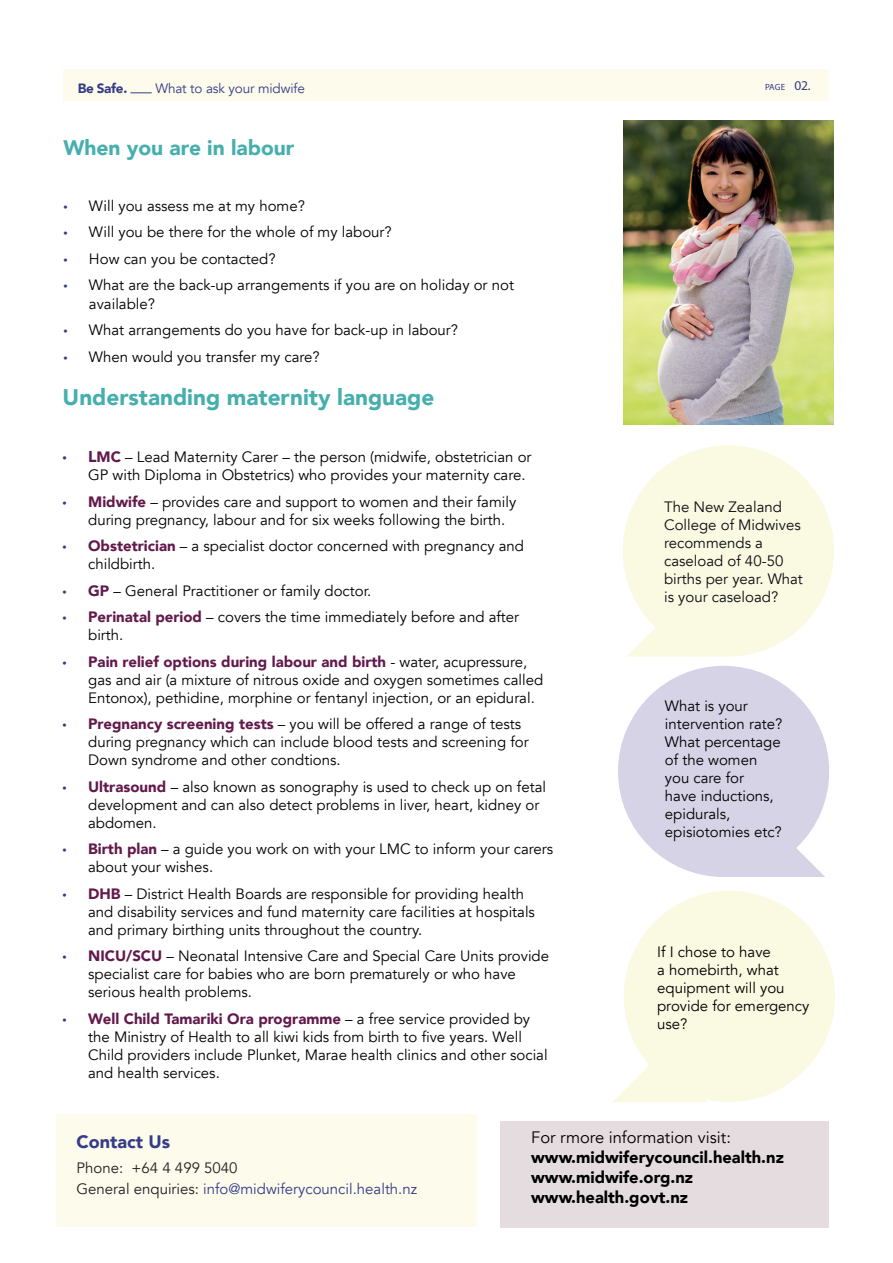
<style>
.page{position:relative;width:893px;height:1263px;background:#fff}
.page>*{position:absolute;margin:0;border:0;box-sizing:border-box;transform-origin:0 0}
.t1{font:900 22.5px "Avenir";color:#46afae}
.t2{font:900 21px "Avenir";color:#46afae}
.t3{font:900 18px "Avenir";color:#363c88}
.t4{font:900 16.5px/19.8px "Avenir";color:#000001}
.t5{font:16.5px "Avenir";color:#000001}
.t6{font:15px/18px "Avenir";color:#000001}
.t7{font:15px/18px "Avenir";color:#0b0e11}
.t8{font:15px/21px "Avenir";color:#231f20}
.t9{font:13.5px "Avenir";letter-spacing:-.01em;color:#363c88}
.t10{font:900 13.5px "Avenir";letter-spacing:-.02em;color:#363c88}
.t11{font:9px "Myriad Pro";color:#363c88}
.s1{font-size:13.5px}
.s2{font-family:"Myriad Pro";color:#363c88}
.s3{font-family:"Myriad Pro";font-size:15.75px;color:#363c88}
.s4{font-weight:900;font-size:15.75px;color:#62194b}
.s5{font-weight:900;color:#62194b}
.s6{color:#363c88}
</style>
<div class="page">
<div style="left:64px;top:69px;width:765px;height:31px;background:#fcfbec"></div>
<svg style="left:130px;top:92px;width:22px;height:1px"></svg>
<svg style="left:627px;top:598px;width:91px;height:58px"></svg>
<div style="left:623px;top:445px;width:211px;height:211px;background:#faf9e2;border-radius:50%"></div>
<svg style="left:613px;top:1044px;width:94px;height:58px"></svg>
<div style="left:624px;top:891px;width:211px;height:211px;background:#faf9e2;border-radius:50%"></div>
<div style="left:618px;top:666px;width:211px;height:211px;background:#d5d3e5;border-radius:50%"></div>
<svg style="left:734px;top:819px;width:91px;height:58px"></svg>
<div style="left:56px;top:1114px;width:421px;height:113px;background:#fcfbec"></div>
<div style="left:500px;top:1121px;width:329px;height:106px;background:#e5dce0"></div>
<img style="left:623px;top:121px;width:211px;height:304px">
<p class="t10" style="left:78px;top:77px;width:51px">Be Safe.</p>
<p class="t9" style="left:155px;top:81px;width:151px">What to ask your midwife</p>
<p class="t11" style="left:765px;top:81px;width:47px">PAGE <span class="s1">02.</span></p>
<h2 class="t2" style="left:63px;top:130px;width:232px">When you are in labour</h2>
<p class="t6" style="left:63px;top:197px;width:243px"><span class="s2">•</span> Will you assess me at my home?</p>
<p class="t6" style="left:63px;top:224px;width:330px"><span class="s2">•</span> Will you be there for the whole of my labour?</p>
<p class="t6" style="left:63px;top:250px;width:214px"><span class="s2">•</span> How can you be contacted?</p>
<p class="t6" style="left:89px;top:277px;width:427px;text-indent:-26px"><span class="s2">•</span> What are the back-up arrangements if you are on holiday or not available?</p>
<p class="t6" style="left:63px;top:321px;width:396px"><span class="s2">•</span> What arrangements do you have for back-up in labour?</p>
<p class="t6" style="left:63px;top:348px;width:258px"><span class="s2">•</span> When would you transfer my care?</p>
<h1 class="t1" style="left:63px;top:378px;width:373px">Understanding maternity language</h1>
<p class="t6" style="left:88px;top:448px;width:445px;text-indent:-26px"><span class="s3">•</span> <span class="s4">L</span><span class="s5">MC</span> – Lead Maternity Carer – the person (midwife, obstetrician or<br>GP with Diploma in Obstetrics) who provides your maternity care.</p>
<p class="t6" style="left:88px;top:493px;width:430px;text-indent:-26px"><span class="s2">•</span> <span class="s5">Midwife</span> – provides care and support to women and their family during pregnancy, labour and for six weeks following the birth.</p>
<p class="t6" style="left:88px;top:537px;width:437px;text-indent:-26px"><span class="s2">•</span> <span class="s5">Obstetrician</span> – a specialist doctor concerned with pregnancy and childbirth.</p>
<p class="t6" style="left:63px;top:582px;width:310px"><span class="s2">•</span> <span class="s5">GP</span> – General Practitioner or family doctor.</p>
<p class="t6" style="left:88px;top:608px;width:433px;text-indent:-26px"><span class="s2">•</span> <span class="s5">Perinatal period</span> – covers the time immediately before and after birth.</p>
<p class="t6" style="left:88px;top:653px;width:457px;text-indent:-26px"><span class="s2">•</span> <span class="s5">Pain relief options during labour and birth</span> - water, acupressure, gas and air (a mixture of nitrous oxide and oxygen sometimes called<br>Entonox), pethidine, morphine or fentanyl injection, or an epidural.</p>
<p class="t6" style="left:88px;top:715px;width:442px;text-indent:-26px"><span class="s2">•</span> <span class="s5">Pregnancy screening tests</span> – you will be offered a range of tests during pregnancy which can include blood tests and screening for<br>Down syndrome and other condtions.</p>
<p class="t6" style="left:88px;top:778px;width:459px;text-indent:-26px"><span class="s2">•</span> <span class="s5">Ultrasound</span> – also known as sonography is used to check up on fetal development and can also detect problems in liver, heart, kidney or abdomen.</p>
<p class="t6" style="left:88px;top:840px;width:467px;text-indent:-26px"><span class="s2">•</span> <span class="s5">Birth plan</span> – a guide you work on with your LMC to inform your carers about your wishes.</p>
<p class="t6" style="left:88px;top:885px;width:448px;text-indent:-26px"><span class="s2">•</span> <span class="s5">DHB</span> – District Health Boards are responsible for providing health and disability services and fund maternity care facilities at hospitals and primary birthing units throughout the country.</p>
<p class="t6" style="left:88px;top:947px;width:462px;text-indent:-26px"><span class="s2">•</span> <span class="s5">NICU/SCU</span> – Neonatal Intensive Care and Special Care Units provide specialist care for babies who are born prematurely or who have serious health problems.</p>
<p class="t6" style="left:88px;top:1010px;width:461px;text-indent:-26px"><span class="s2">•</span> <span class="s5">Well Child Tamariki Ora programme</span> – a free service provided by the Ministry of Health to all kiwi kids from birth to five years. Well Child providers include Plunket, Marae health clinics and other social and health services.</p>
<p class="t7" style="left:664px;top:498px;width:140px">The New Zealand<br>College of Midwives recommends a caseload of 40-50 births per year. What is your caseload?</p>
<p class="t6" style="left:665px;top:697px;width:119px">What is your intervention rate?<br>What percentage of the women you care for<br>have inductions, epidurals, episiotomies etc?</p>
<p class="t6" style="left:657px;top:943px;width:154px">If I chose to have<br>a homebirth, what equipment will you provide for emergency use?</p>
<p class="t3" style="left:77px;top:1126px;width:95px">Contact Us</p>
<p class="t8" style="left:77px;top:1158px;width:342px">Phone: +64 4 499 5040<br>General enquiries: <span class="s6">info@midwiferycouncil.health.nz</span></p>
<p class="t5" style="left:531px;top:1128px;width:201px">For rmore information visit:</p>
<p class="t4" style="left:531px;top:1147px;width:254px">www.midwiferycouncil.health.nz www.midwife.org.nz www.health.govt.nz</p>
</div>
